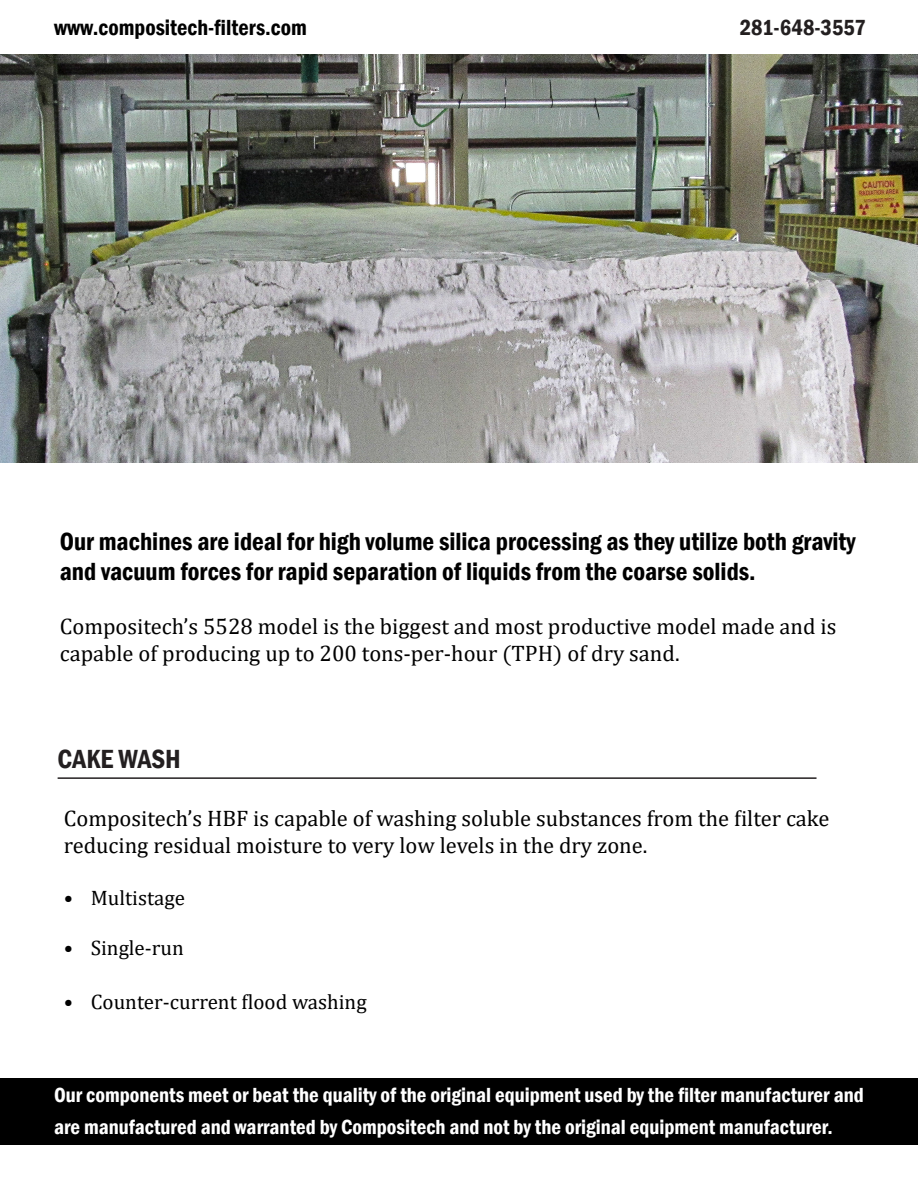
<style>
.page{position:relative;width:918px;height:1188px;background:#fff}
.page>*{position:absolute;margin:0;border:0;box-sizing:border-box;transform-origin:0 0}
.t1{font:600 condensed 27px "Franklin Gothic";color:#231f20}
.t2{font:600 condensed 25.5px/30.6px "Franklin Gothic";color:#000}
.t3{font:22.5px/27px "Cambria Math";color:#000}
.t4{font:600 condensed 22.5px "Franklin Gothic";color:#000}
.t5{font:600 condensed 22.5px "Franklin Gothic";color:#231f20}
.t6{font:600 condensed 21px/32.4px "Franklin Gothic";color:#fff}
.t7{font:21px "Cambria Math";color:#000}
</style>
<div class="page">
<img style="left:0;top:54px;width:918px;height:408px">
<hr style="left:58px;top:777px;width:759px;height:2px;background:#231f20">
<div style="left:0;top:1078px;width:918px;height:67px;background:#000"></div>
<p class="t4" style="left:54px;top:13px;width:254px">www.compositech-filters.com</p>
<p class="t5" style="left:740px;top:13px;width:128px">281-648-3557</p>
<p class="t2" style="left:60px;top:526px;width:797px">Our machines are ideal for high volume silica processing as they utilize both gravity and vacuum forces for rapid separation of liquids from the coarse solids.</p>
<p class="t3" style="left:60px;top:613px;width:778px">Compositech’s 5528 model is the biggest and most productive model made and is capable of producing up to 200 tons-per-hour (TPH) of dry sand.</p>
<p class="t1" style="left:58px;top:741px;width:125px">CAKE WASH</p>
<p class="t3" style="left:64px;top:805px;width:767px">Compositech’s HBF is capable of washing soluble substances from the filter cake</p>
<p class="t3" style="left:64px;top:832px;width:585px">reducing residual moisture to very low levels in the dry zone.</p>
<p class="t7" style="left:64px;top:886px;width:123px">• Multistage</p>
<p class="t7" style="left:64px;top:936px;width:122px">• Single-run</p>
<p class="t7" style="left:64px;top:990px;width:305px">• Counter-current flood washing</p>
<p class="t6" style="left:54px;top:1078px;width:811px">Our components meet or beat the quality of the original equipment used by the filter manufacturer and are manufactured and warranted by Compositech and not by the original equipment manufacturer.</p>
</div>
